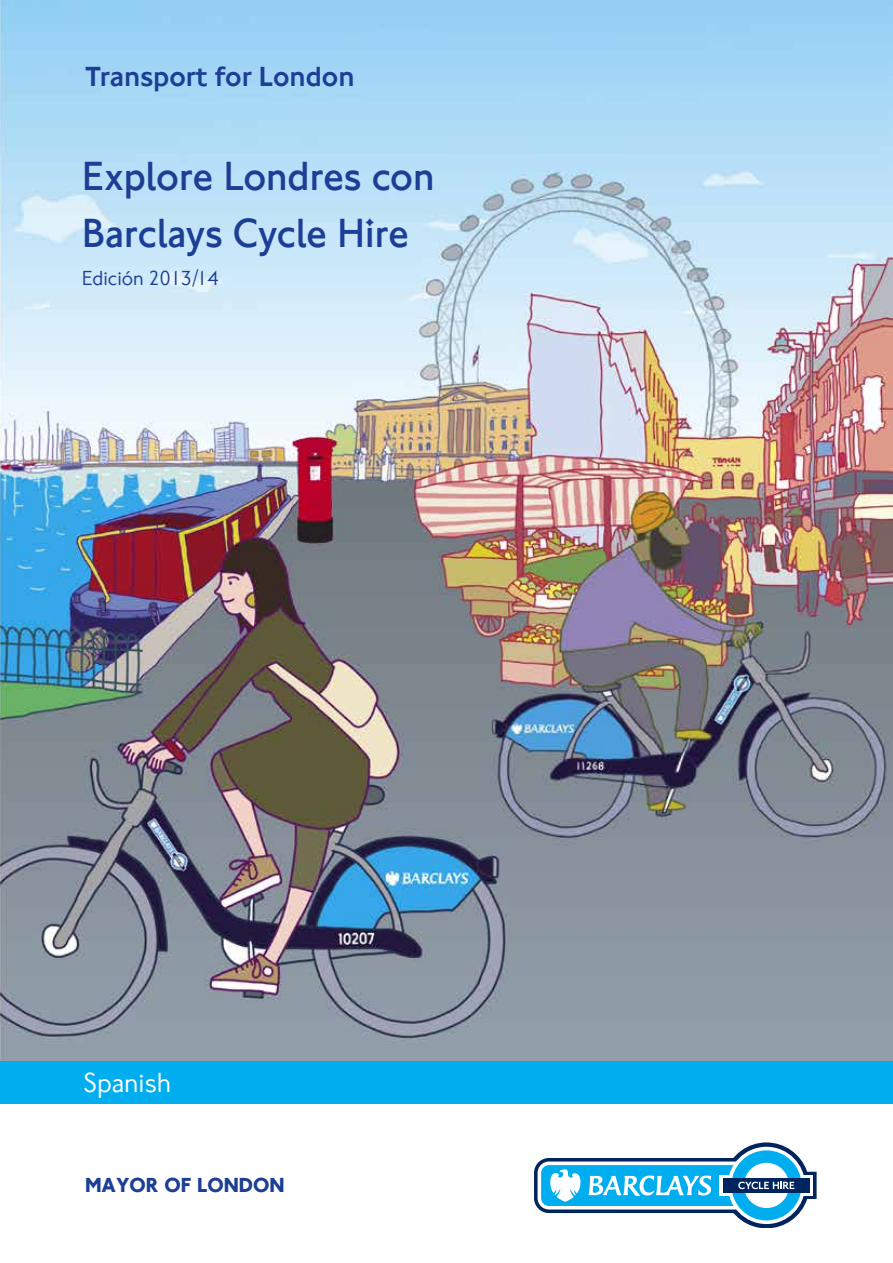
<style>
.page{position:relative;width:893px;height:1263px;background:#fff}
.page>*{position:absolute;margin:0;border:0;box-sizing:border-box;transform-origin:0 0}
.t1{font:700 42px/57px "NJ Font";color:#1c3e94}
.t2{font:500 28.5px "NJ Font";color:#1c3e94}
.t3{font:28.5px "NJ Font";color:#fff}
.t4{font:21px "NJ Font";color:#1c3e94}
.t5{font:700 21px "NJ Font";color:#1c3e94}
</style>
<div class="page">
<img style="left:0;top:0;width:893px;height:1061px">
<svg style="left:534px;top:1142px;width:283px;height:86px"></svg>
<div style="left:0;top:1061px;width:893px;height:42px;background:#00aeef"></div>
<p class="t2" style="left:85px;top:59px;width:271px">Transport for London</p>
<p class="t1" style="left:82px;top:148px;width:354px">Explore Londres con<br>Barclays Cycle Hire</p>
<p class="t4" style="left:82px;top:265px;width:138px">Edición 2013/14</p>
<p class="t3" style="left:84px;top:1065px;width:89px">Spanish</p>
<p class="t5" style="left:85px;top:1172px;width:201px">MAYOR OF LONDON</p>
</div>
